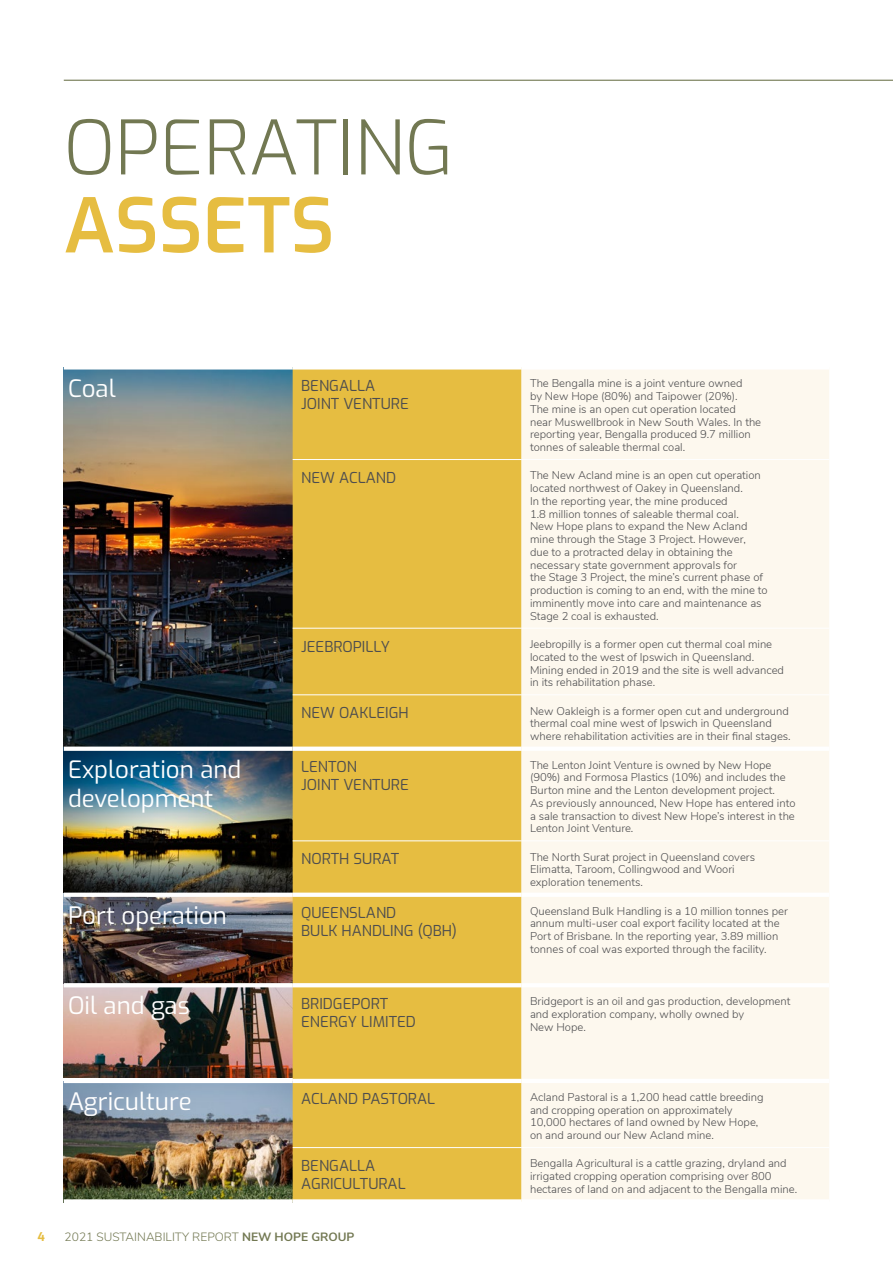
<style>
.page{position:relative;width:893px;height:1263px;background:#fff}
.page>*{position:absolute;margin:0;border:0;box-sizing:border-box;transform-origin:0 0}
.t1{font:300 75px "Exo";color:#727852}
.t2{font:600 75px "Exo";color:#e6bd41}
.t3{font:24px/28.8px "Exo";color:#fff}
.t4{font:15px/18px "Exo";color:#4d4d4f}
.t5{font:300 12px "Nunito Sans";color:#727852}
.t6{font:700 12px "Exo";color:#e6bd41}
.t7{font:300 11.25px/12.8px "Nunito Sans";color:#4d4d4f}
.s1{font-weight:700}
</style>
<div class="page">
<img style="left:64px;top:369px;width:229px;height:377px">
<img style="left:63px;top:747px;width:230px;height:147px">
<img style="left:64px;top:897px;width:229px;height:86px">
<img style="left:64px;top:987px;width:229px;height:90px">
<img style="left:64px;top:1083px;width:229px;height:116px">
<div style="left:293px;top:369px;width:228px;height:830px;background:#e6bd41"></div>
<div style="left:521px;top:369px;width:308px;height:830px;background:#fdf8ee"></div>
<div style="left:64px;top:746px;width:229px;height:5px;background:#fff"></div>
<svg style="left:64px;top:1199px;width:229px;height:4px"></svg>
<svg style="left:293px;top:1199px;width:228px;height:1px"></svg>
<div style="left:64px;top:892px;width:229px;height:5px;background:#fff"></div>
<svg style="left:64px;top:983px;width:229px;height:4px"></svg>
<div style="left:293px;top:746px;width:228px;height:5px;background:#fff"></div>
<div style="left:521px;top:746px;width:308px;height:5px;background:#fff"></div>
<div style="left:293px;top:892px;width:228px;height:5px;background:#fff"></div>
<div style="left:521px;top:892px;width:308px;height:5px;background:#fff"></div>
<svg style="left:293px;top:983px;width:228px;height:4px"></svg>
<hr style="left:521px;top:983px;width:308px;height:4px;background:#fff">
<hr style="left:293px;top:1079px;width:228px;height:4px;background:#fff">
<hr style="left:521px;top:1079px;width:308px;height:4px;background:#fff">
<hr style="left:293px;top:459px;width:228px;height:1px;background:#fff">
<hr style="left:521px;top:459px;width:308px;height:1px;background:#fff">
<hr style="left:293px;top:628px;width:228px;height:1px;background:#fff">
<hr style="left:521px;top:628px;width:308px;height:1px;background:#fff">
<hr style="left:293px;top:694px;width:228px;height:1px;background:#fff">
<hr style="left:521px;top:694px;width:308px;height:1px;background:#fff">
<hr style="left:293px;top:840px;width:228px;height:1px;background:#fff">
<hr style="left:521px;top:840px;width:308px;height:1px;background:#fff">
<hr style="left:293px;top:1147px;width:228px;height:1px;background:#fff">
<hr style="left:521px;top:1147px;width:308px;height:1px;background:#fff">
<hr style="left:64px;top:80px;width:829px;height:1px;background:#727852">
<h1 class="t1" style="left:64px;top:93px;width:391px">OPERATING</h1>
<h1 class="t2" style="left:64px;top:171px;width:272px">ASSETS</h1>
<h2 class="t3" style="left:68px;top:372px;width:49px">Coal</h2>
<h3 class="t4" style="left:301px;top:376px;width:109px">BENGALLA<br>JOINT VENTURE</h3>
<p class="t7" style="left:530px;top:376px;width:233px">The Bengalla mine is a joint venture owned<br>by New Hope (80%) and Taipower (20%).<br>The mine is an open cut operation located<br>near Muswellbrook in New South Wales. In the reporting year, Bengalla produced 9.7 million tonnes of saleable thermal coal.</p>
<h3 class="t4" style="left:301px;top:468px;width:97px">NEW ACLAND</h3>
<p class="t7" style="left:530px;top:468px;width:239px">The New Acland mine is an open cut operation located northwest of Oakey in Queensland.<br>In the reporting year, the mine produced<br>1.8 million tonnes of saleable thermal coal.<br>New Hope plans to expand the New Acland mine through the Stage 3 Project. However,<br>due to a protracted delay in obtaining the necessary state government approvals for<br>the Stage 3 Project, the mine’s current phase of production is coming to an end, with the mine to imminently move into care and maintenance as Stage 2 coal is exhausted.</p>
<h3 class="t4" style="left:301px;top:637px;width:90px">JEEBROPILLY</h3>
<p class="t7" style="left:530px;top:637px;width:256px">Jeebropilly is a former open cut thermal coal mine located to the west of Ipswich in Queensland.<br>Mining ended in 2019 and the site is well advanced in its rehabilitation phase.</p>
<h3 class="t4" style="left:301px;top:703px;width:109px">NEW OAKLEIGH</h3>
<p class="t7" style="left:530px;top:704px;width:262px">New Oakleigh is a former open cut and underground thermal coal mine west of Ipswich in Queensland where rehabilitation activities are in their final stages.</p>
<h2 class="t3" style="left:68px;top:754px;width:175px">Exploration and development</h2>
<h3 class="t4" style="left:301px;top:757px;width:109px">LENTON<br>JOINT VENTURE</h3>
<p class="t7" style="left:530px;top:758px;width:267px">The Lenton Joint Venture is owned by New Hope (90%) and Formosa Plastics (10%) and includes the Burton mine and the Lenton development project.<br>As previously announced, New Hope has entered into a sale transaction to divest New Hope’s interest in the Lenton Joint Venture.</p>
<h3 class="t4" style="left:301px;top:849px;width:100px">NORTH SURAT</h3>
<p class="t7" style="left:530px;top:850px;width:226px">The North Surat project in Queensland covers<br>Elimatta, Taroom, Collingwood and Woori exploration tenements.</p>
<h2 class="t3" style="left:68px;top:900px;width:161px">Port operation</h2>
<h3 class="t4" style="left:301px;top:903px;width:157px">QUEENSLAND<br>BULK HANDLING (QBH)</h3>
<p class="t7" style="left:530px;top:904px;width:259px">Queensland Bulk Handling is a 10 million tonnes per annum multi-user coal export facility located at the Port of Brisbane. In the reporting year, 3.89 million tonnes of coal was exported through the facility.</p>
<h2 class="t3" style="left:68px;top:990px;width:123px">Oil and gas</h2>
<h3 class="t4" style="left:301px;top:994px;width:116px">BRIDGEPORT<br>ENERGY LIMITED</h3>
<p class="t7" style="left:530px;top:994px;width:262px">Bridgeport is an oil and gas production, development and exploration company, wholly owned by<br>New Hope.</p>
<h2 class="t3" style="left:68px;top:1086px;width:125px">Agriculture</h2>
<h3 class="t4" style="left:301px;top:1089px;width:136px">ACLAND PASTORAL</h3>
<p class="t7" style="left:530px;top:1090px;width:235px">Acland Pastoral is a 1,200 head cattle breeding and cropping operation on approximately 10,000 hectares of land owned by New Hope, on and around our New Acland mine.</p>
<h3 class="t4" style="left:301px;top:1156px;width:106px">BENGALLA<br>AGRICULTURAL</h3>
<p class="t7" style="left:530px;top:1156px;width:269px">Bengalla Agricultural is a cattle grazing, dryland and irrigated cropping operation comprising over 800 hectares of land on and adjacent to the Bengalla mine.</p>
<p class="t6" style="left:38px;top:1228px;width:9px">4</p>
<p class="t5" style="left:65px;top:1228px;width:291px">2021 SUSTAINABILITY REPORT <span class="s1">NEW HOPE GROUP</span></p>
</div>
